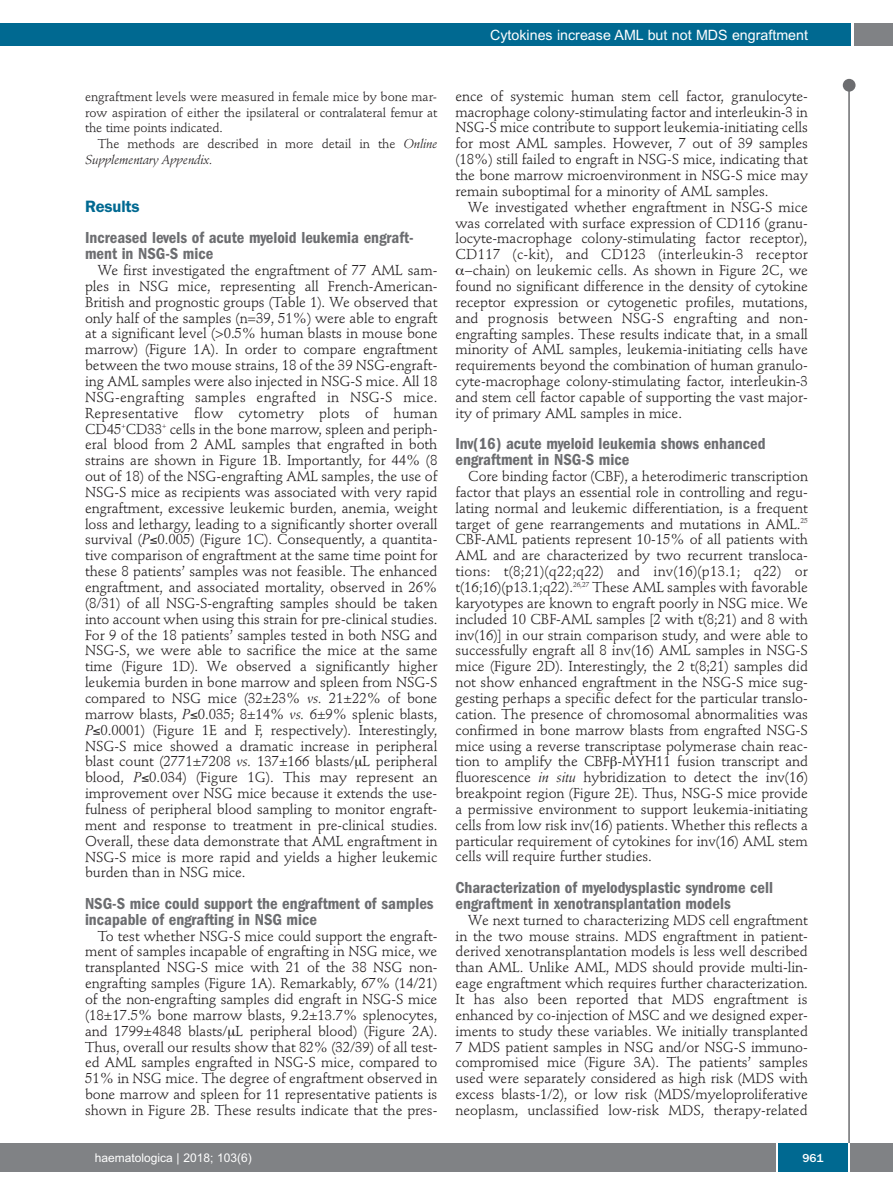
<style>
.page{position:relative;width:893px;height:1191px;background:#fff}
.page>*{position:absolute;margin:0;border:0;box-sizing:border-box;transform-origin:0 0}
.t1{font:600 condensed 16.5px/15.9px "Franklin Gothic";color:#6c6d70}
.t2{font:600 16.5px "Franklin Gothic";letter-spacing:-.01em;color:#006991}
.t3{font:14.25px/15.9px "Stempel Schneidler";letter-spacing:-.005em;color:#231f20;text-align:justify}
.t4{font:14.25px "Stempel Schneidler";letter-spacing:.015em;color:#231f20}
.t5{font:14.25px "Arial";color:#fff}
.t6{font:12.75px/15.9px "Stempel Schneidler";letter-spacing:-.01em;color:#231f20;text-align:justify}
.t7{font:12px "Arial";color:#fff}
.t8{font:500 12px "Franklin Gothic";color:#fff}
.s1{font-style:italic}
</style>
<div class="page">
<div style="left:843px;top:79px;width:12px;height:13px;background:#6c6d70;border-radius:50%"></div>
<hr style="left:848px;top:81px;width:2px;height:1062px;background:#6c6d70">
<div style="left:854px;top:23px;width:39px;height:22px;background:#808285"></div>
<div style="left:1px;top:23px;width:849px;height:22px;background:#006991"></div>
<div style="left:0;top:1143px;width:893px;height:28px;background:#808285"></div>
<div style="left:778px;top:1143px;width:70px;height:28px;background:#006991"></div>
<hr style="left:776px;top:1143px;width:2px;height:28px;background:#fff">
<hr style="left:848px;top:1143px;width:2px;height:28px;background:#fff">
<hr style="left:0;top:23px;width:2px;height:22px;background:#006991">
<p class="t5" style="left:490px;top:27px;width:319px">Cytokines increase AML but not MDS engraftment</p>
<p class="t6" style="left:85px;top:90px;width:354px">engraftment levels were measured in female mice by bone mar&shy;row aspiration of either the ipsilateral or contralateral femur at the time points indicated.</p>
<p class="t6" style="left:85px;top:137px;width:354px;text-indent:13px">The methods are described in more detail in the <span class="s1">Online<br>Supplementary Appendix.</span></p>
<p class="t2" style="left:85px;top:200px;width:56px">Results</p>
<p class="t1" style="left:85px;top:231px;width:330px">Increased levels of acute myeloid leukemia engraft&shy;ment in NSG-S mice</p>
<p class="t3" style="left:85px;top:263px;width:354px;text-indent:13px">We first investigated the engraftment of 77 AML sam&shy;ples in NSG mice, representing all French-American-British and prognostic groups (Table 1). We observed that only half of the samples (n=39, 51%) were able to engraft at a significant level (&gt;0.5% human blasts in mouse bone marrow) (Figure 1A). In order to compare engraftment between the two mouse strains, 18 of the 39 NSG-engraft&shy;ing AML samples were also injected in NSG-S mice. All 18<br>NSG-engrafting samples engrafted in NSG-S mice.<br>Representative flow cytometry plots of human CD45<sup>+</sup>CD33<sup>+</sup> cells in the bone marrow, spleen and periph&shy;eral blood from 2 AML samples that engrafted in both strains are shown in Figure 1B. Importantly, for 44% (8 out of 18) of the NSG-engrafting AML samples, the use of NSG-S mice as recipients was associated with very rapid engraftment, excessive leukemic burden, anemia, weight loss and lethargy, leading to a significantly shorter overall survival (<span class="s1">P</span>≤0.005) (Figure 1C). Consequently, a quantita&shy;tive comparison of engraftment at the same time point for these 8 patients’ samples was not feasible. The enhanced engraftment, and associated mortality, observed in 26% (8/31) of all NSG-S-engrafting samples should be taken into account when using this strain for pre-clinical studies.<br>For 9 of the 18 patients’ samples tested in both NSG and NSG-S, we were able to sacrifice the mice at the same time (Figure 1D). We observed a significantly higher leukemia burden in bone marrow and spleen from NSG-S compared to NSG mice (32±23% <span class="s1">vs.</span> 21±22% of bone marrow blasts, <span class="s1">P</span>≤0.035; 8±14% <span class="s1">vs.</span> 6±9% splenic blasts, <span class="s1">P</span>≤0.0001) (Figure 1E and F, respectively). Interestingly, NSG-S mice showed a dramatic increase in peripheral blast count (2771±7208 <span class="s1">vs.</span> 137±166 blasts/ L peripheral blood, <span class="s1">P</span>≤0.034) (Figure 1G). This may represent an improvement over NSG mice because it extends the use&shy;fulness of peripheral blood sampling to monitor engraft&shy;ment and response to treatment in pre-clinical studies.<br>Overall, these data demonstrate that AML engraftment in NSG-S mice is more rapid and yields a higher leukemic burden than in NSG mice.</p>
<p class="t1" style="left:85px;top:897px;width:350px">NSG-S mice could support the engraftment of samples incapable of engrafting in NSG mice</p>
<p class="t3" style="left:85px;top:929px;width:354px;text-indent:13px">To test whether NSG-S mice could support the engraft&shy;ment of samples incapable of engrafting in NSG mice, we transplanted NSG-S mice with 21 of the 38 NSG non&shy;engrafting samples (Figure 1A). Remarkably, 67% (14/21) of the non-engrafting samples did engraft in NSG-S mice (18±17.5% bone marrow blasts, 9.2±13.7% splenocytes, and 1799±4848 blasts/ L peripheral blood) (Figure 2A).<br>Thus, overall our results show that 82% (32/39) of all test&shy;ed AML samples engrafted in NSG-S mice, compared to 51% in NSG mice. The degree of engraftment observed in bone marrow and spleen for 11 representative patients is shown in Figure 2B. These results indicate that the pres-</p>
<p class="t3" style="left:455px;top:89px;width:354px">ence of systemic human stem cell factor, granulocyte&shy;macrophage colony-stimulating factor and interleukin-3 in NSG-S mice contribute to support leukemia-initiating cells for most AML samples. However, 7 out of 39 samples (18%) still failed to engraft in NSG-S mice, indicating that the bone marrow microenvironment in NSG-S mice may remain suboptimal for a minority of AML samples.</p>
<p class="t3" style="left:468px;top:200px;width:341px">We investigated whether engraftment in NSG-S mice</p>
<p class="t3" style="left:455px;top:216px;width:354px">was correlated with surface expression of CD116 (granu-</p>
<p class="t3" style="left:455px;top:232px;width:354px">locyte-macrophage colony-stimulating factor receptor),</p>
<p class="t4" style="left:455px;top:248px;width:354px">CD117 (c-kit), and CD123 (interleukin-3 receptor</p>
<p class="t3" style="left:464px;top:264px;width:345px">−chain) on leukemic cells. As shown in Figure 2C, we</p>
<p class="t3" style="left:455px;top:279px;width:354px">found no significant difference in the density of cytokine</p>
<p class="t3" style="left:455px;top:295px;width:354px">receptor expression or cytogenetic profiles, mutations,</p>
<p class="t3" style="left:455px;top:311px;width:354px">and prognosis between NSG-S engrafting and non-</p>
<p class="t3" style="left:455px;top:327px;width:354px">engrafting samples. These results indicate that, in a small</p>
<p class="t3" style="left:455px;top:343px;width:354px">minority of AML samples, leukemia-initiating cells have</p>
<p class="t3" style="left:455px;top:359px;width:354px">requirements beyond the combination of human granulo-</p>
<p class="t3" style="left:455px;top:375px;width:354px">cyte-macrophage colony-stimulating factor, interleukin-3</p>
<p class="t3" style="left:455px;top:390px;width:354px">and stem cell factor capable of supporting the vast major-</p>
<p class="t3" style="left:455px;top:406px;width:228px">ity of primary AML samples in mice.</p>
<p class="t1" style="left:455px;top:437px;width:312px">Inv(16) acute myeloid leukemia shows enhanced engraftment in NSG-S mice</p>
<p class="t3" style="left:455px;top:469px;width:354px;text-indent:13px">Core binding factor (CBF), a heterodimeric transcription factor that plays an essential role in controlling and regu&shy;lating normal and leukemic differentiation, is a frequent target of gene rearrangements and mutations in AML.<sup>25<br></sup>CBF-AML patients represent 10-15% of all patients with AML and are characterized by two recurrent transloca&shy;tions: t(8;21)(q22;q22) and inv(16)(p13.1; q22) or t(16;16)(p13.1;q22).<sup>26,27</sup> These AML samples with favorable karyotypes are known to engraft poorly in NSG mice. We included 10 CBF-AML samples [2 with t(8;21) and 8 with inv(16)] in our strain comparison study, and were able to successfully engraft all 8 inv(16) AML samples in NSG-S mice (Figure 2D). Interestingly, the 2 t(8;21) samples did not show enhanced engraftment in the NSG-S mice sug&shy;gesting perhaps a specific defect for the particular translo&shy;cation. The presence of chromosomal abnormalities was confirmed in bone marrow blasts from engrafted NSG-S mice using a reverse transcriptase polymerase chain reac&shy;tion to amplify the CBF -MYH11 fusion transcript and fluorescence <span class="s1">in situ</span> hybridization to detect the inv(16) breakpoint region (Figure 2E). Thus, NSG-S mice provide a permissive environment to support leukemia-initiating cells from low risk inv(16) patients. Whether this reflects a particular requirement of cytokines for inv(16) AML stem cells will require further studies.</p>
<p class="t1" style="left:455px;top:881px;width:319px">Characterization of myelodysplastic syndrome cell engraftment in xenotransplantation models</p>
<p class="t3" style="left:455px;top:913px;width:354px;text-indent:13px">We next turned to characterizing MDS cell engraftment in the two mouse strains. MDS engraftment in patient&shy;derived xenotransplantation models is less well described than AML. Unlike AML, MDS should provide multi-lin&shy;eage engraftment which requires further characterization.<br>It has also been reported that MDS engraftment is enhanced by co-injection of MSC and we designed exper&shy;iments to study these variables. We initially transplanted 7 MDS patient samples in NSG and/or NSG-S immuno&shy;compromised mice (Figure 3A). The patients’ samples used were separately considered as high risk (MDS with excess blasts-1/2), or low risk (MDS/myeloproliferative neoplasm, unclassified low-risk MDS, therapy-related</p>
<p class="t7" style="left:95px;top:1150px;width:158px">haematologica | 2018; 103(6)</p>
<p class="t8" style="left:803px;top:1150px;width:22px">961</p>
</div>
